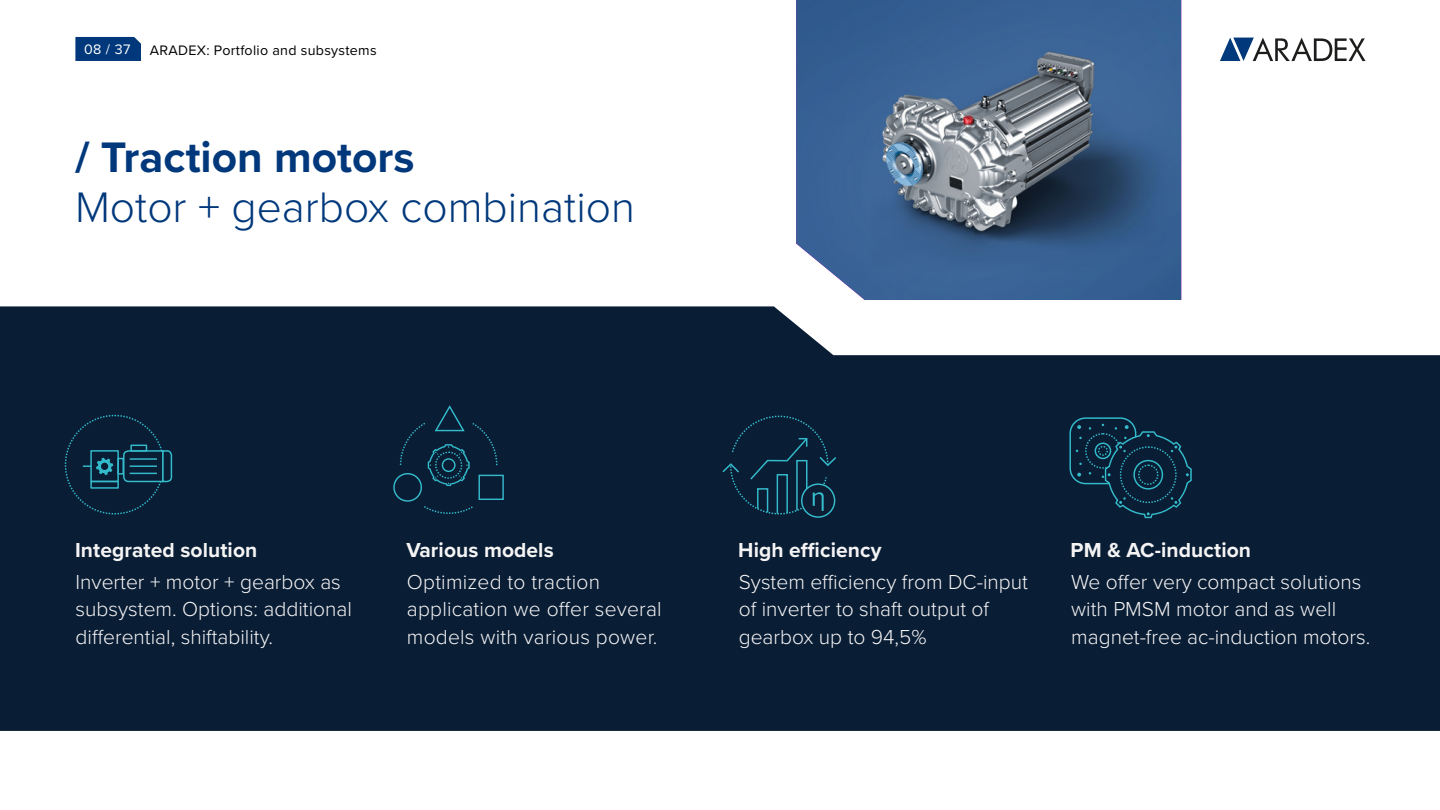
<style>
.page{position:relative;width:1440px;height:810px;background:#fff}
.page>*{position:absolute;margin:0;border:0;box-sizing:border-box;transform-origin:0 0}
.t1{font:300 44.25px "Proxima Nova";color:#00387b}
.t2{font:700 44.25px "Proxima Nova";color:#00387b}
.t3{font:300 21px/27.8px "Proxima Nova";color:#f5f4f4}
.t4{font:700 21px "Proxima Nova";letter-spacing:.005em;color:#f5f4f4}
.t5{font:14.25px "Proxima Nova";letter-spacing:.02em;color:#000}
.t6{font:14.25px "Proxima Nova";color:#fff}
</style>
<div class="page">
<div style="left:0;top:306px;width:1440px;height:425px;background:#091d35"></div>
<img style="left:796px;top:0;width:385px;height:300px">
<div style="left:117px;top:458px;width:7px;height:17px;border:1px solid #34bbcb"></div>
<svg style="left:122px;top:444px;width:51px;height:39px"></svg>
<hr style="left:130px;top:465px;width:27px;height:2px;background:#34bbcb">
<hr style="left:130px;top:458px;width:27px;height:2px;background:#34bbcb">
<div style="left:90px;top:450px;width:29px;height:32px;border:1px solid #34bbcb"></div>
<div style="left:90px;top:481px;width:29px;height:8px;border:1px solid #34bbcb"></div>
<svg style="left:83px;top:458px;width:30px;height:17px"></svg>
<div style="left:101px;top:463px;width:7px;height:7px;background:#091d35;border-radius:50%"></div>
<svg style="left:802px;top:484px;width:33px;height:33px"></svg>
<div style="left:801px;top:483px;width:34px;height:35px;border:1px solid #34bccc;border-radius:50%"></div>
<svg style="left:721px;top:415px;width:117px;height:100px"></svg>
<svg style="left:1220px;top:38px;width:146px;height:23px"></svg>
<div style="left:75px;top:37px;width:66px;height:24px;background:#00387b"></div>
<div style="left:1070px;top:418px;width:66px;height:66px;background:#091d35;border-radius:15px"></div>
<div style="left:1069px;top:417px;width:67px;height:67px;border:1px solid #34bbcb;border-radius:15px"></div>
<div style="left:1085px;top:433px;width:36px;height:36px;border:1px dashed #34bbcb;border-radius:50%"></div>
<div style="left:1095px;top:443px;width:16px;height:16px;border:1px solid #34bbcb;border-radius:50%"></div>
<div style="left:1098px;top:446px;width:10px;height:10px;border:1px dashed #34bbcb;border-radius:50%"></div>
<svg style="left:1077px;top:425px;width:4px;height:4px"></svg>
<svg style="left:1077px;top:473px;width:4px;height:4px"></svg>
<svg style="left:1102px;top:424px;width:90px;height:94px"></svg>
<div style="left:1138px;top:465px;width:20px;height:20px;border:1px dashed #34bbcb;border-radius:50%"></div>
<div style="left:393px;top:473px;width:29px;height:29px;border:1px solid #34bbcb;border-radius:50%"></div>
<div style="left:479px;top:475px;width:25px;height:25px;border:1px solid #34bbcb"></div>
<svg style="left:422px;top:505px;width:53px;height:10px"></svg>
<svg style="left:399px;top:405px;width:99px;height:81px"></svg>
<p class="t6" style="left:84px;top:39px;width:48px">08 / 37</p>
<p class="t5" style="left:150px;top:39px;width:228px">ARADEX: Portfolio and subsystems</p>
<h1 class="t2" style="left:75px;top:124px;width:341px">/ Traction motors</h1>
<h1 class="t1" style="left:75px;top:174px;width:562px">Motor + gearbox combination</h1>
<p class="t4" style="left:75px;top:535px;width:184px">Integrated solution</p>
<p class="t4" style="left:406px;top:535px;width:149px">Various models</p>
<p class="t4" style="left:738px;top:535px;width:145px">High efficiency</p>
<p class="t4" style="left:1071px;top:535px;width:182px">PM &amp; AC-induction</p>
<p class="t3" style="left:407px;top:567px;width:256px">Optimized to traction application we offer several models with various power.</p>
<p class="t3" style="left:76px;top:567px;width:278px">Inverter + motor + gearbox as subsystem. Options: additional differential, shiftability.</p>
<p class="t3" style="left:739px;top:567px;width:291px">System efficiency from DC-input of inverter to shaft output of gearbox up to 94,5%</p>
<p class="t3" style="left:1071px;top:567px;width:301px">We offer very compact solutions with PMSM motor and as well magnet-free ac-induction motors.</p>
</div>
